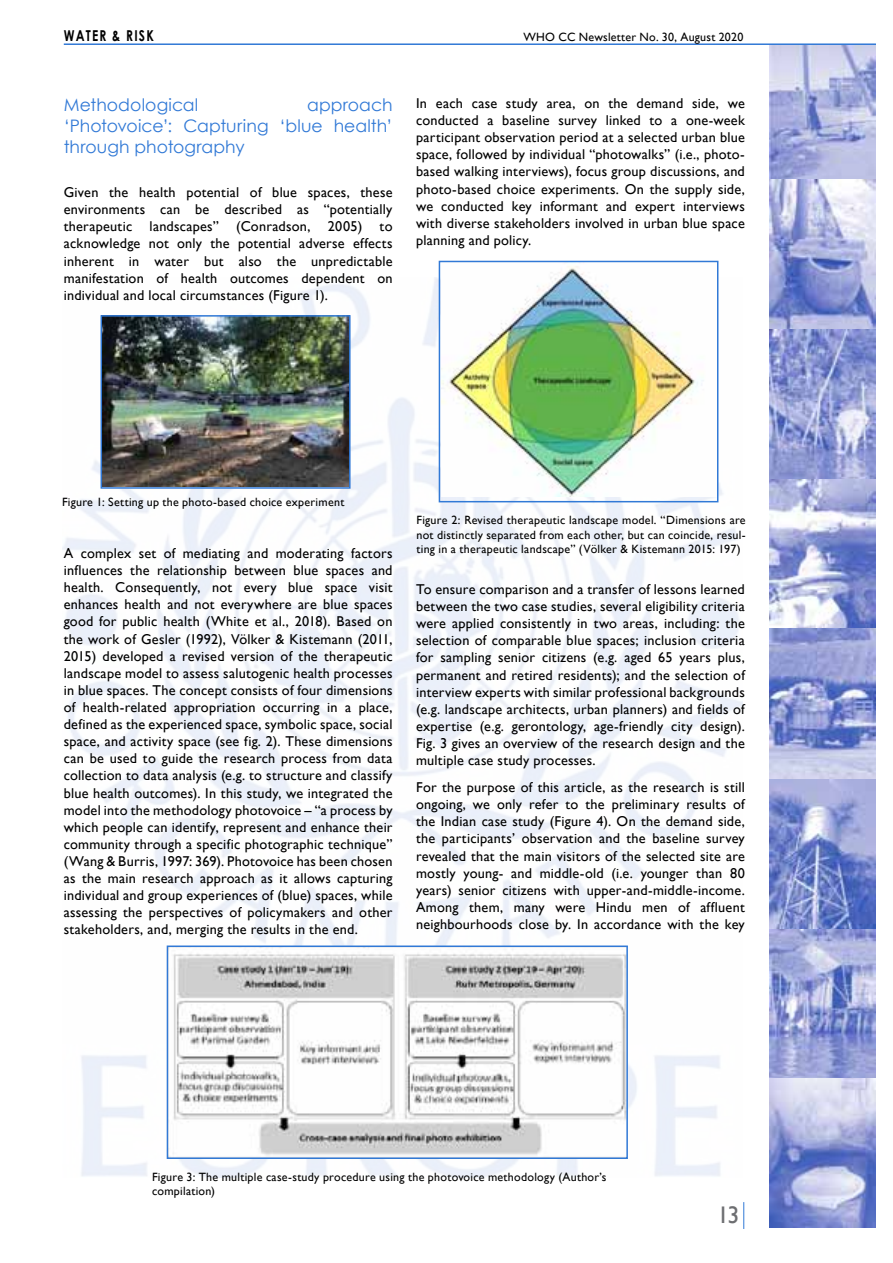
<style>
.page{position:relative;width:893px;height:1263px;background:#fff}
.page>*{position:absolute;margin:0;border:0;box-sizing:border-box;transform-origin:0 0}
.t1{font:24px "Gill Sans";color:#6d6e71}
.t2{font:17.25px/21px "Century Gothic";letter-spacing:.005em;color:#3179d6;text-align:justify}
.t3{font:700 15px "Century Gothic";letter-spacing:.1em;color:#000;scale:.8 1}
.t4{font:14.25px/17.1px "Gill Sans";letter-spacing:.015em;color:#000;text-align:justify}
.t5{font:12px/14.4px "Gill Sans";letter-spacing:.02em;color:#000;text-align:justify}
</style>
<div class="page">
<img style="left:770px;top:45px;width:106px;height:1183px">
<svg style="left:743px;top:1202px;width:1px;height:27px"></svg>
<hr style="left:64px;top:43px;width:812px;height:2px;background:#3179d6">
<img style="left:442px;top:266px;width:263px;height:230px">
<div style="left:439px;top:261px;width:279px;height:241px;border:2px solid #3179d6"></div>
<img style="left:170px;top:948px;width:455px;height:208px">
<div style="left:167px;top:945px;width:461px;height:214px;border:2px solid #3179d6"></div>
<img style="left:104px;top:318px;width:244px;height:168px">
<div style="left:101px;top:315px;width:250px;height:174px;border:2px solid #3179d6"></div>
<p class="t3" style="left:64px;top:24px;width:114px">WATER &amp; RISK</p>
<p class="t5" style="left:523px;top:30px;width:221px">WHO CC Newsletter No. 30, August 2020</p>
<p class="t2" style="left:64px;top:94px;width:136px">Methodological</p>
<p class="t2" style="left:64px;top:94px;width:330px;text-indent:243px">approach ‘Photovoice’: Capturing ‘blue health’ through photography</p>
<p class="t4" style="left:64px;top:184px;width:330px">Given the health potential of blue spaces, these environments can be described as “potentially therapeutic landscapes” (Conradson, 2005) to acknowledge not only the potential adverse effects inherent in water but also the unpredictable manifestation of health outcomes dependent on individual and local circumstances (Figure 1).</p>
<p class="t4" style="left:416px;top:95px;width:330px">In each case study area, on the demand side, we conducted a baseline survey linked to a one-week participant observation period at a selected urban blue space, followed by individual “photowalks” (i.e., photo&shy;based walking interviews), focus group discussions, and photo-based choice experiments. On the supply side, we conducted key informant and expert interviews with diverse stakeholders involved in urban blue space planning and policy.</p>
<p class="t5" style="left:62px;top:494px;width:284px">Figure 1: Setting up the photo-based choice experiment</p>
<p class="t4" style="left:64px;top:545px;width:330px">A complex set of mediating and moderating factors influences the relationship between blue spaces and health. Consequently, not every blue space visit enhances health and not everywhere are blue spaces good for public health (White et al., 2018). Based on the work of Gesler (1992), Völker &amp; Kistemann (2011, 2015) developed a revised version of the therapeutic landscape model to assess salutogenic health processes in blue spaces. The concept consists of four dimensions of health-related appropriation occurring in a place, defined as the experienced space, symbolic space, social space, and activity space (see fig. 2). These dimensions can be used to guide the research process from data collection to data analysis (e.g. to structure and classify blue health outcomes). In this study, we integrated the model into the methodology photovoice – “a process by which people can identify, represent and enhance their community through a specific photographic technique” (Wang &amp; Burris, 1997: 369). Photovoice has been chosen as the main research approach as it allows capturing individual and group experiences of (blue) spaces, while assessing the perspectives of policymakers and other stakeholders, and, merging the results in the end.</p>
<p class="t5" style="left:416px;top:513px;width:331px">Figure 2: Revised therapeutic landscape model. “Dimensions are not distinctly separated from each other, but can coincide, resul&shy;ting in a therapeutic landscape” (Völker &amp; Kistemann 2015: 197)</p>
<p class="t4" style="left:416px;top:581px;width:330px">To ensure comparison and a transfer of lessons learned between the two case studies, several eligibility criteria were applied consistently in two areas, including: the selection of comparable blue spaces; inclusion criteria for sampling senior citizens (e.g. aged 65 years plus, permanent and retired residents); and the selection of interview experts with similar professional backgrounds (e.g. landscape architects, urban planners) and fields of expertise (e.g. gerontology, age-friendly city design).<br>Fig. 3 gives an overview of the research design and the multiple case study processes.</p>
<p class="t4" style="left:416px;top:779px;width:330px">For the purpose of this article, as the research is still ongoing, we only refer to the preliminary results of the Indian case study (Figure 4). On the demand side, the participants’ observation and the baseline survey revealed that the main visitors of the selected site are mostly young- and middle-old (i.e. younger than 80 years) senior citizens with upper-and-middle-income.<br>Among them, many were Hindu men of affluent neighbourhoods close by. In accordance with the key</p>
<p class="t5" style="left:152px;top:1169px;width:456px">Figure 3: The multiple case-study procedure using the photovoice methodology (Author’s compilation)</p>
<h1 class="t1" style="left:717px;top:1201px;width:24px">13</h1>
</div>
